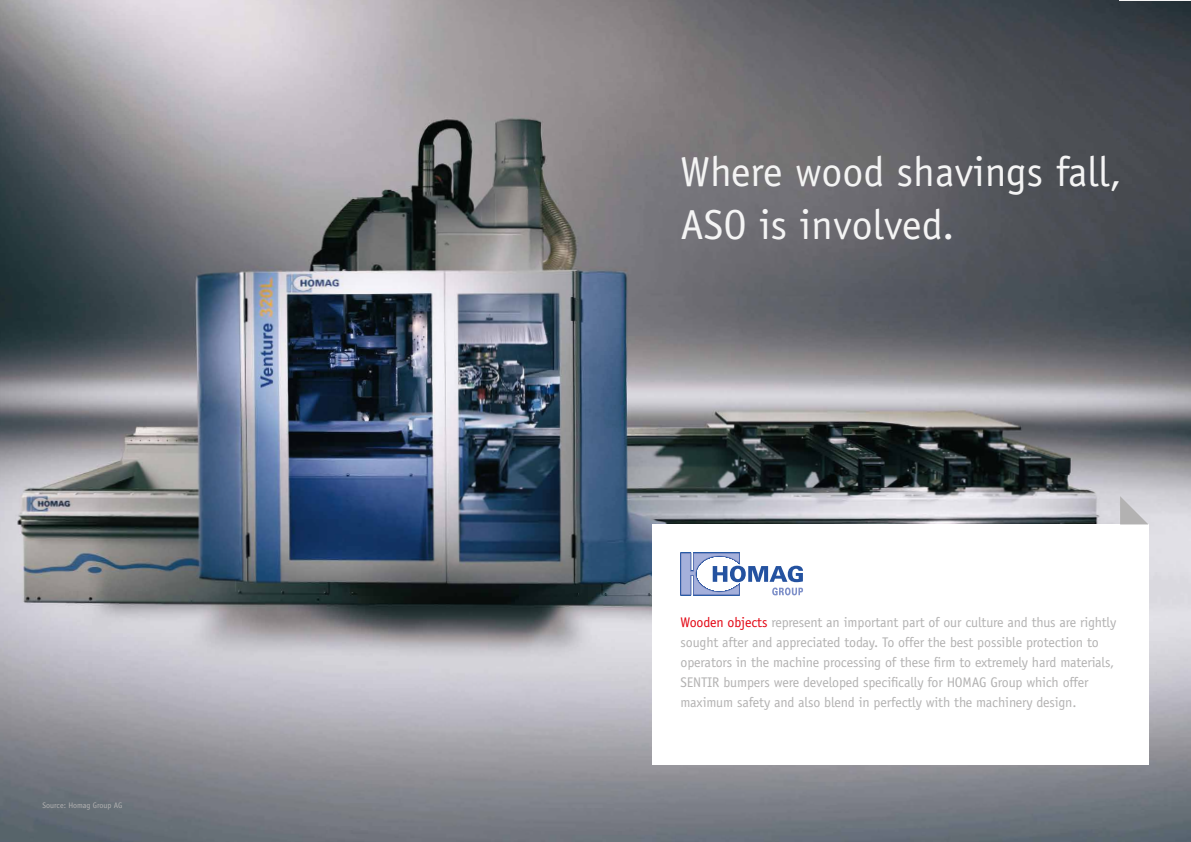
<style>
.page{position:relative;width:1191px;height:842px;background:#fff}
.page>*{position:absolute;margin:0;border:0;box-sizing:border-box;transform-origin:0 0}
.t1{font:42px/53px "Officina Sans Std";color:#f4f4f4}
.t2{font:14px/20px "Officina Sans Std";letter-spacing:-.01em;color:#b3b2b2}
.t3{font:14px "Officina Sans Std";color:#c6c6c6}
.t4{font:8px "Officina Sans Std";color:#b3b2b2}
.s1{color:#e30613}
</style>
<div class="page">
<img style="left:0;top:0;width:1191px;height:842px">
<div style="left:652px;top:524px;width:496px;height:241px;background:#fff"></div>
<svg style="left:1120px;top:496px;width:28px;height:28px"></svg>
<svg style="left:680px;top:553px;width:123px;height:42px"></svg>
<p class="t3" style="left:43px;top:795px;width:15px">28</p>
<p class="t4" style="left:43px;top:800px;width:82px">Source: Homag Group AG</p>
<h1 class="t1" style="left:680px;top:146px;width:443px">Where wood shavings fall,<br>ASO is involved.</h1>
<p class="t2" style="left:680px;top:612px;width:437px"><span class="s1">Wooden objects</span> represent an important part of our culture and thus are rightly sought after and appreciated today. To offer the best possible protection to operators in the machine processing of these firm to extremely hard materials, SENTIR bumpers were developed specifically for HOMAG Group which offer maximum safety and also blend in perfectly with the machinery design.</p>
</div>
